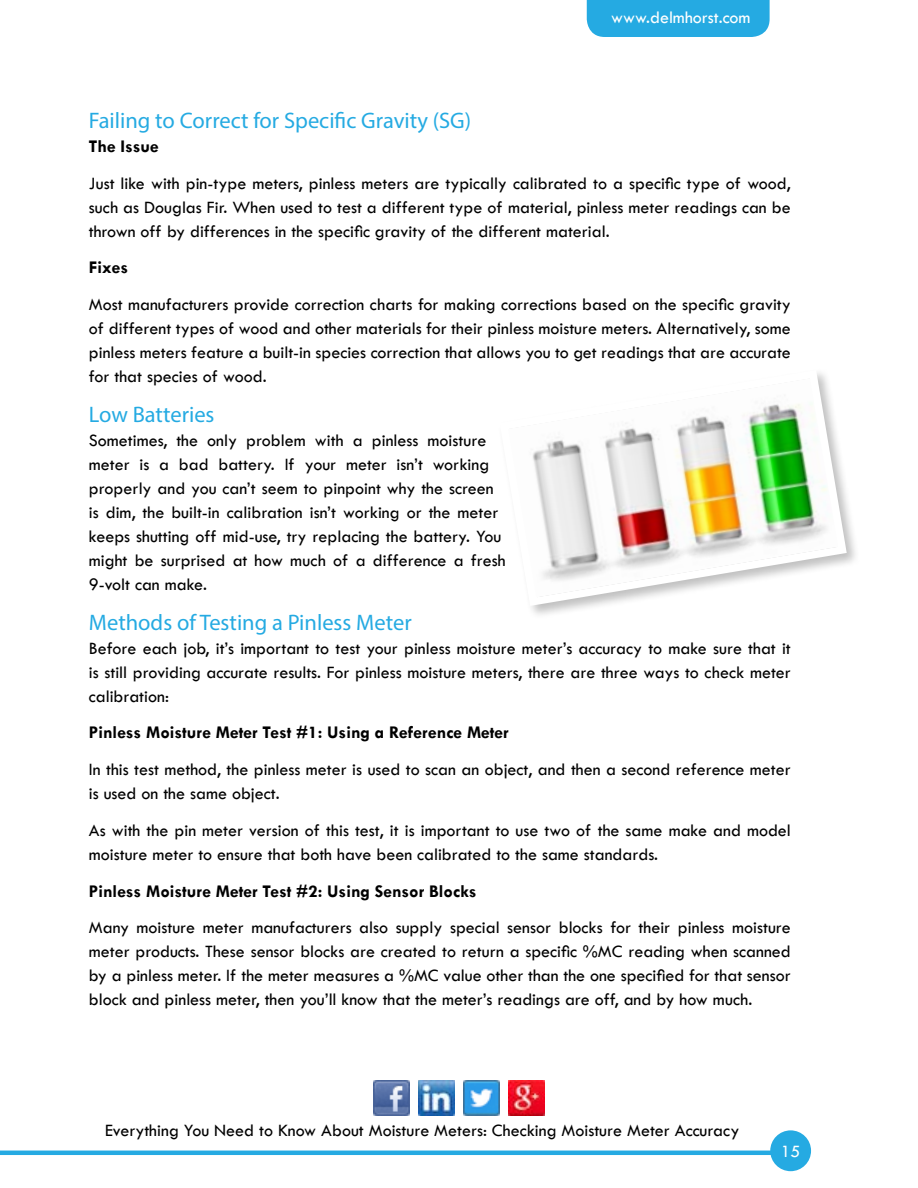
<style>
.page{position:relative;width:918px;height:1188px;background:#fff}
.page>*{position:absolute;margin:0;border:0;box-sizing:border-box;transform-origin:0 0}
.t1{font:22.5px "Myriad Pro";color:#25aae2}
.t2{font:18px/24px "Tw Cen";color:#000;text-align:justify}
.t3{font:700 18px "Tw Cen";color:#000}
.t4{font:18px "Tw Cen";color:#fff}
</style>
<div class="page">
<hr style="left:0;top:1151px;width:774px;height:4px;background:#25aae2">
<div style="left:770px;top:1130px;width:41px;height:41px;background:#25aae2;border-radius:50%"></div>
<div style="left:587px;top:0;width:183px;height:37px;background:#25aae2"></div>
<img style="left:373px;top:1080px;width:36px;height:36px">
<img style="left:418px;top:1080px;width:36px;height:36px">
<img style="left:464px;top:1080px;width:36px;height:36px">
<img style="left:509px;top:1080px;width:36px;height:36px">
<svg style="left:531px;top:373px;width:320px;height:237px"></svg>
<p class="t4" style="left:611px;top:7px;width:141px">www.delmhorst.com</p>
<p class="t1" style="left:89px;top:106px;width:384px">Failing to Correct for Specific Gravity (SG)</p>
<p class="t3" style="left:89px;top:135px;width:71px">The Issue</p>
<p class="t2" style="left:89px;top:171px;width:703px">Just like with pin-type meters, pinless meters are typically calibrated to a specific type of wood, such as Douglas Fir. When used to test a different type of material, pinless meter readings can be thrown off by differences in the specific gravity of the different material.</p>
<p class="t3" style="left:89px;top:257px;width:41px">Fixes</p>
<p class="t2" style="left:89px;top:292px;width:704px">Most manufacturers provide correction charts for making corrections based on the specific gravity of different types of wood and other materials for their pinless moisture meters. Alternatively, some pinless meters feature a built-in species correction that allows you to get readings that are accurate for that species of wood.</p>
<p class="t1" style="left:89px;top:400px;width:127px">Low Batteries</p>
<p class="t2" style="left:89px;top:428px;width:418px;text-align:left">Sometimes, the only problem with a pinless moisture meter is a bad battery. If your meter isn’t working properly and you can’t seem to pinpoint why the screen is dim, the built-in calibration isn’t working or the meter keeps shutting off mid-use, try replacing the battery. You might be surprised at how much of a difference a fresh 9-volt can make.</p>
<p class="t1" style="left:89px;top:608px;width:324px">Methods of Testing a Pinless Meter</p>
<p class="t2" style="left:89px;top:636px;width:704px">Before each job, it’s important to test your pinless moisture meter’s accuracy to make sure that it is still providing accurate results. For pinless moisture meters, there are three ways to check meter calibration:</p>
<p class="t3" style="left:89px;top:722px;width:421px">Pinless Moisture Meter Test #1: Using a Reference Meter</p>
<p class="t2" style="left:89px;top:757px;width:703px">In this test method, the pinless meter is used to scan an object, and then a second reference meter is used on the same object.</p>
<p class="t2" style="left:89px;top:818px;width:704px">As with the pin meter version of this test, it is important to use two of the same make and model moisture meter to ensure that both have been calibrated to the same standards.</p>
<p class="t3" style="left:89px;top:880px;width:389px">Pinless Moisture Meter Test #2: Using Sensor Blocks</p>
<p class="t2" style="left:89px;top:916px;width:704px">Many moisture meter manufacturers also supply special sensor blocks for their pinless moisture meter products. These sensor blocks are created to return a specific %MC reading when scanned by a pinless meter. If the meter measures a %MC value other than the one specified for that sensor block and pinless meter, then you’ll know that the meter’s readings are off, and by how much.</p>
<p class="t2" style="left:105px;top:1118px;width:636px">Everything You Need to Know About Moisture Meters: Checking Moisture Meter Accuracy</p>
<p class="t4" style="left:781px;top:1140px;width:21px">15</p>
</div>
